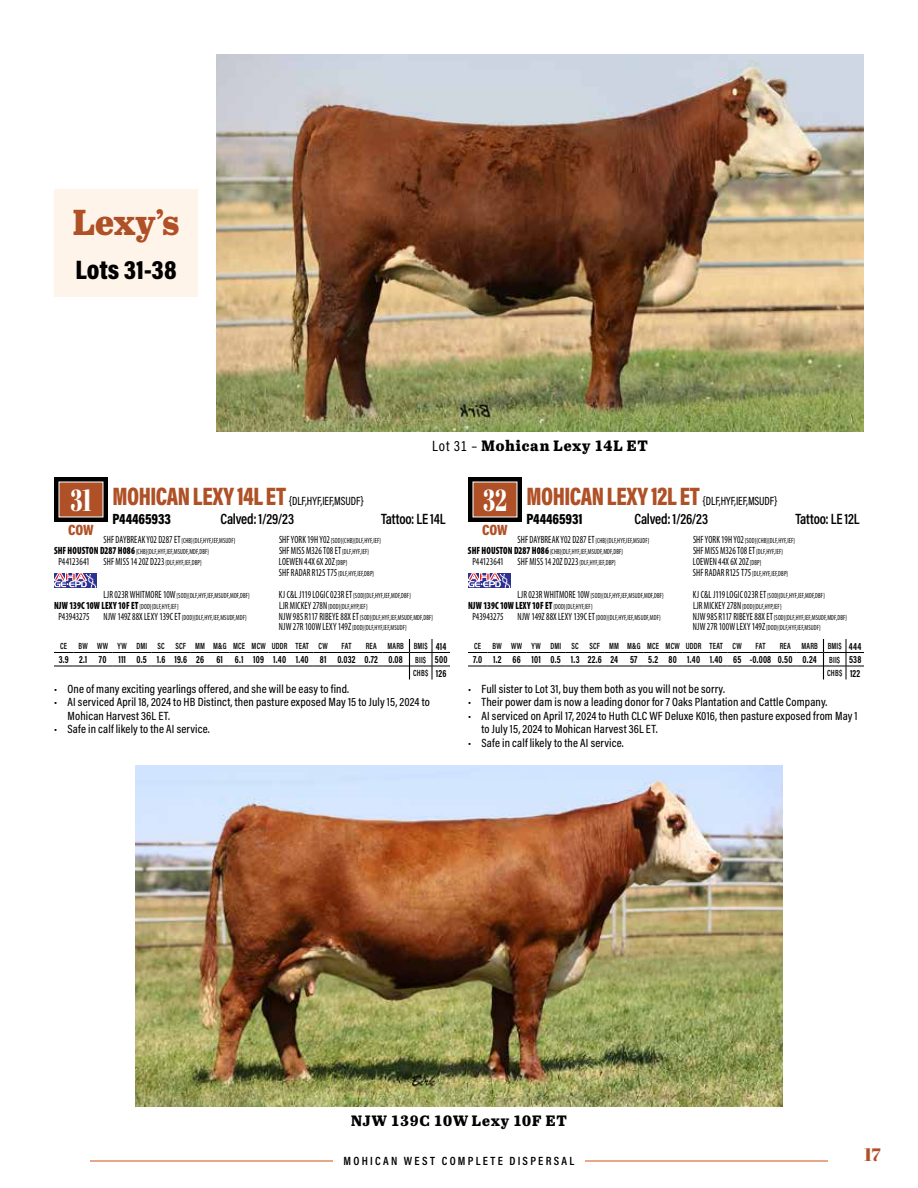
<style>
.page{position:relative;width:918px;height:1188px;background:#fff}
.page>*{position:absolute;margin:0;border:0;box-sizing:border-box;transform-origin:0 0}
.t1{font:800 36px "Abril Text";color:#af5026}
.t2{font:30.3px "Abril Fatface";color:#fff;scale:.7 1}
.t3{font:900 27px "Acumin Pro Cond";color:#000}
.t4{font:18px "Abril Fatface";color:#af5026}
.t5{font:600 15px "Acumin Pro Cond";letter-spacing:-.01em;color:#000;scale:.95 1}
.t6{font:800 15px "Abril Text";letter-spacing:.055em;color:#000}
.t7{font:900 15px "Acumin Pro Cond";letter-spacing:-.005em;color:#000;scale:.95 1}
.t8{font:900 15px "Acumin Pro Cond";letter-spacing:-.015em;color:#af5026}
.t9{font:500 12px/13.5px "Acumin Pro Cond";letter-spacing:.015em;color:#000}
.t10{font:500 12px "Acumin Pro Cond";letter-spacing:-.01em;color:#000;scale:.9 1}
.t11{font:600 12px "Acumin Pro Cond";letter-spacing:.19em;color:#000}
.t12{font:condensed 10.5px "Myriad Pro";letter-spacing:.01em;color:#000;scale:.85 1}
.t13{font:700 10.5px "Acumin Pro Cond";letter-spacing:.02em;color:#000;scale:.85 1}
.t14{font:900 condensed 10.5px "Myriad Pro";letter-spacing:.01em;color:#000;scale:.85 1}
.t15{font:600 9px "Acumin Pro Cond";letter-spacing:.02em;color:#000;scale:.85 1}
.t16{font:condensed 7.5px/10.8px "Myriad Pro";letter-spacing:.02em;color:#000;scale:.85 1}
.s1{font-family:"Acumin Pro Cond";font-weight:400}
.s2{font-weight:900;font-size:25.5px;color:#af5026}
.s3{font-size:10.5px}
.s4{font-weight:900;font-size:10.5px}
.s5{font-size:7.5px}
.s6{font-weight:400;font-size:7.5px}
.s7{font-weight:700;font-size:10.5px}
.s8{font-weight:600;font-size:9px}
</style>
<div class="page">
<div style="left:54px;top:189px;width:144px;height:108px;background:#fff4e9"></div>
<img style="left:135px;top:765px;width:648px;height:342px">
<img style="left:216px;top:54px;width:648px;height:378px">
<svg style="left:54px;top:639px;width:396px;height:41px"></svg>
<svg style="left:54px;top:477px;width:54px;height:45px"></svg>
<div style="left:59px;top:482px;width:44px;height:35px;background:#af5026"></div>
<div style="left:54px;top:573px;width:43px;height:15px;background:#2e3092"></div>
<svg style="left:54px;top:573px;width:42px;height:15px"></svg>
<svg style="left:468px;top:639px;width:396px;height:41px"></svg>
<svg style="left:468px;top:477px;width:54px;height:45px"></svg>
<div style="left:473px;top:482px;width:44px;height:35px;background:#af5026"></div>
<div style="left:468px;top:573px;width:43px;height:15px;background:#2e3092"></div>
<svg style="left:468px;top:573px;width:42px;height:15px"></svg>
<hr style="left:90px;top:1160px;width:279px;height:2px;background:#d86429">
<hr style="left:549px;top:1160px;width:279px;height:2px;background:#d86429">
<div style="left:333px;top:1152px;width:252px;height:18px;background:#fff"></div>
<h1 class="t1" style="left:73px;top:196px;width:108px">Lexy’s</h1>
<h3 class="t3" style="left:75px;top:252px;width:103px">Lots 31-38</h3>
<h3 class="t6" style="left:432px;top:435px;width:217px"><span class="s1">Lot 31 –</span> Mohican Lexy 14L ET</h3>
<h3 class="t10" style="left:112px;top:493px;width:281px"><span class="s2">MOHICAN LEXY 14L ET</span> {DLF,HYF,IEF,MSUDF}</h3>
<h3 class="t7" style="left:112px;top:509px;width:63px">P44465933</h3>
<h3 class="t5" style="left:221px;top:509px;width:79px">Calved: 1/29/23</h3>
<h3 class="t5" style="left:381px;top:509px;width:69px">Tattoo: LE 14L</h3>
<p class="t16" style="left:103px;top:535px;width:157px"><span class="s3">SHF DAYBREAK Y02 D287 ET</span>{CHB}{DLF,HYF,IEF,MSUDF}</p>
<p class="t16" style="left:279px;top:535px;width:122px"><span class="s3">SHF YORK 19H Y02</span>{SOD}{CHB}{DLF,HYF,IEF}</p>
<p class="t16" style="left:54px;top:546px;width:184px"><span class="s4">SHF HOUSTON D287 H086</span>{CHB}{DLF,HYF,IEF,MSUDF,MDF,DBF}</p>
<h3 class="t12" style="left:279px;top:544px;width:108px">SHF MISS M326 T08 ET<span class="s5">{DLF,HYF,IEF}</span></h3>
<h3 class="t12" style="left:58px;top:555px;width:38px">P44123641</h3>
<p class="t16" style="left:103px;top:557px;width:117px"><span class="s3">SHF MISS 14 20Z D223</span>{DLF,HYF,IEF,DBP}</p>
<h3 class="t12" style="left:279px;top:555px;width:82px">LOEWEN 44X 6X 20Z<span class="s5">{DBP}</span></h3>
<p class="t16" style="left:279px;top:568px;width:114px"><span class="s3">SHF RADAR R125 T75</span>{DLF,HYF,IEF,DBP}</p>
<p class="t16" style="left:103px;top:590px;width:174px"><span class="s3">LJR 023R WHITMORE 10W</span>{SOD}{DLF,HYF,IEF,MSUDF,MDF,DBF}</p>
<p class="t16" style="left:279px;top:590px;width:157px"><span class="s3">KJ C&amp;L J119 LOGIC 023R ET</span>{SOD}{DLF,HYF,IEF,MDF,DBF}</p>
<h3 class="t14" style="left:54px;top:598px;width:148px">NJW 139C 10W LEXY 10F ET <span class="s6">{DOD}{DLF,HYF,IEF}</span></h3>
<p class="t16" style="left:279px;top:601px;width:106px"><span class="s3">LJR MICKEY 278N</span>{DOD}{DLF,HYP,IEF}</p>
<h3 class="t12" style="left:58px;top:610px;width:38px">P43943275</h3>
<p class="t16" style="left:103px;top:612px;width:170px"><span class="s3">NJW 149Z 88X LEXY 139C ET</span>{DOD}{DLF,HYF,IEF,MSUDF,MDF}</p>
<p class="t16" style="left:279px;top:612px;width:183px"><span class="s3">NJW 98S R117 RIBEYE 88X ET</span>{SOD}{DLF,HYF,IEF,MSUDF,MDF,DBF}<br><span class="s3">NJW 27R 100W LEXY 149Z</span>{DOD}{DLF,HYF,IEF,MSUDF}</p>
<h2 class="t2" style="left:71px;top:479px;width:31px">31</h2>
<h3 class="t8" style="left:68px;top:520px;width:27px">COW</h3>
<p class="t15" style="left:60px;top:640px;width:10px">CE</p>
<p class="t15" style="left:79px;top:640px;width:295px">BW WW YW DMI SC SCF MM M&amp;G MCE MCW UDDR TEAT CW</p>
<p class="t15" style="left:342px;top:640px;width:13px">FAT</p>
<p class="t15" style="left:366px;top:640px;width:96px">REA MARB BMI$ <span class="s7">414</span></p>
<h3 class="t13" style="left:59px;top:653px;width:459px">3.9 2.1 70 111 0.5 1.6 19.6 26 61 6.1 109 1.40 1.40 81 0.032 0.72 0.08 <span class="s8">BII$</span> 500</h3>
<p class="t15" style="left:413px;top:667px;width:41px">CHB$ <span class="s7">126</span></p>
<h3 class="t9" style="left:54px;top:682px;width:297px">• One of many exciting yearlings offered, and she will be easy to find.</h3>
<h3 class="t9" style="left:68px;top:695px;width:364px;text-indent:-14px">• AI serviced April 18, 2024 to HB Distinct, then pasture exposed May 15 to July 15, 2024 to<br>Mohican Harvest 36L ET.</h3>
<h3 class="t9" style="left:54px;top:722px;width:157px">• Safe in calf likely to the AI service.</h3>
<h3 class="t10" style="left:526px;top:493px;width:281px"><span class="s2">MOHICAN LEXY 12L ET</span> {DLF,HYF,IEF,MSUDF}</h3>
<h3 class="t7" style="left:526px;top:509px;width:60px">P44465931</h3>
<h3 class="t5" style="left:635px;top:509px;width:79px">Calved: 1/26/23</h3>
<h3 class="t5" style="left:795px;top:509px;width:69px">Tattoo: LE 12L</h3>
<p class="t16" style="left:517px;top:535px;width:157px"><span class="s3">SHF DAYBREAK Y02 D287 ET</span>{CHB}{DLF,HYF,IEF,MSUDF}</p>
<p class="t16" style="left:693px;top:535px;width:122px"><span class="s3">SHF YORK 19H Y02</span>{SOD}{CHB}{DLF,HYF,IEF}</p>
<p class="t16" style="left:468px;top:546px;width:184px"><span class="s4">SHF HOUSTON D287 H086</span>{CHB}{DLF,HYF,IEF,MSUDF,MDF,DBF}</p>
<h3 class="t12" style="left:693px;top:544px;width:108px">SHF MISS M326 T08 ET<span class="s5">{DLF,HYF,IEF}</span></h3>
<h3 class="t12" style="left:472px;top:555px;width:38px">P44123641</h3>
<p class="t16" style="left:517px;top:557px;width:117px"><span class="s3">SHF MISS 14 20Z D223</span>{DLF,HYF,IEF,DBP}</p>
<h3 class="t12" style="left:693px;top:555px;width:82px">LOEWEN 44X 6X 20Z<span class="s5">{DBP}</span></h3>
<p class="t16" style="left:693px;top:568px;width:114px"><span class="s3">SHF RADAR R125 T75</span>{DLF,HYF,IEF,DBP}</p>
<p class="t16" style="left:517px;top:590px;width:174px"><span class="s3">LJR 023R WHITMORE 10W</span>{SOD}{DLF,HYF,IEF,MSUDF,MDF,DBF}</p>
<p class="t16" style="left:693px;top:590px;width:157px"><span class="s3">KJ C&amp;L J119 LOGIC 023R ET</span>{SOD}{DLF,HYF,IEF,MDF,DBF}</p>
<h3 class="t14" style="left:468px;top:598px;width:148px">NJW 139C 10W LEXY 10F ET <span class="s6">{DOD}{DLF,HYF,IEF}</span></h3>
<p class="t16" style="left:693px;top:601px;width:106px"><span class="s3">LJR MICKEY 278N</span>{DOD}{DLF,HYP,IEF}</p>
<h3 class="t12" style="left:472px;top:610px;width:38px">P43943275</h3>
<p class="t16" style="left:517px;top:612px;width:170px"><span class="s3">NJW 149Z 88X LEXY 139C ET</span>{DOD}{DLF,HYF,IEF,MSUDF,MDF}</p>
<p class="t16" style="left:693px;top:612px;width:183px"><span class="s3">NJW 98S R117 RIBEYE 88X ET</span>{SOD}{DLF,HYF,IEF,MSUDF,MDF,DBF}<br><span class="s3">NJW 27R 100W LEXY 149Z</span>{DOD}{DLF,HYF,IEF,MSUDF}</p>
<h2 class="t2" style="left:483px;top:479px;width:36px">32</h2>
<h3 class="t8" style="left:482px;top:520px;width:27px">COW</h3>
<p class="t15" style="left:474px;top:640px;width:10px">CE</p>
<p class="t15" style="left:493px;top:640px;width:295px">BW WW YW DMI SC SCF MM M&amp;G MCE MCW UDDR TEAT CW</p>
<p class="t15" style="left:756px;top:640px;width:13px">FAT</p>
<p class="t15" style="left:780px;top:640px;width:98px">REA MARB BMI$ <span class="s7">444</span></p>
<h3 class="t13" style="left:473px;top:653px;width:458px">7.0 1.2 66 101 0.5 1.3 22.6 24 57 5.2 80 1.40 1.40 65 -0.008 0.50 0.24 <span class="s8">BII$</span> 538</h3>
<p class="t15" style="left:827px;top:667px;width:41px">CHB$ <span class="s7">122</span></p>
<h3 class="t9" style="left:468px;top:682px;width:259px">• Full sister to Lot 31, buy them both as you will not be sorry.</h3>
<h3 class="t9" style="left:468px;top:695px;width:361px">• Their power dam is now a leading donor for 7 Oaks Plantation and Cattle Company.</h3>
<h3 class="t9" style="left:482px;top:709px;width:378px;text-indent:-14px">• AI serviced on April 17, 2024 to Huth CLC WF Deluxe K016, then pasture exposed from May 1 to July 15, 2024 to Mohican Harvest 36L ET.</h3>
<h3 class="t9" style="left:468px;top:736px;width:157px">• Safe in calf likely to the AI service.</h3>
<h3 class="t6" style="left:351px;top:1110px;width:217px">NJW 139C 10W Lexy 10F ET</h3>
<h3 class="t11" style="left:344px;top:1153px;width:232px">MOHICAN WEST COMPLETE DISPERSAL</h3>
<h3 class="t4" style="left:864px;top:1142px;width:18px">17</h3>
</div>
